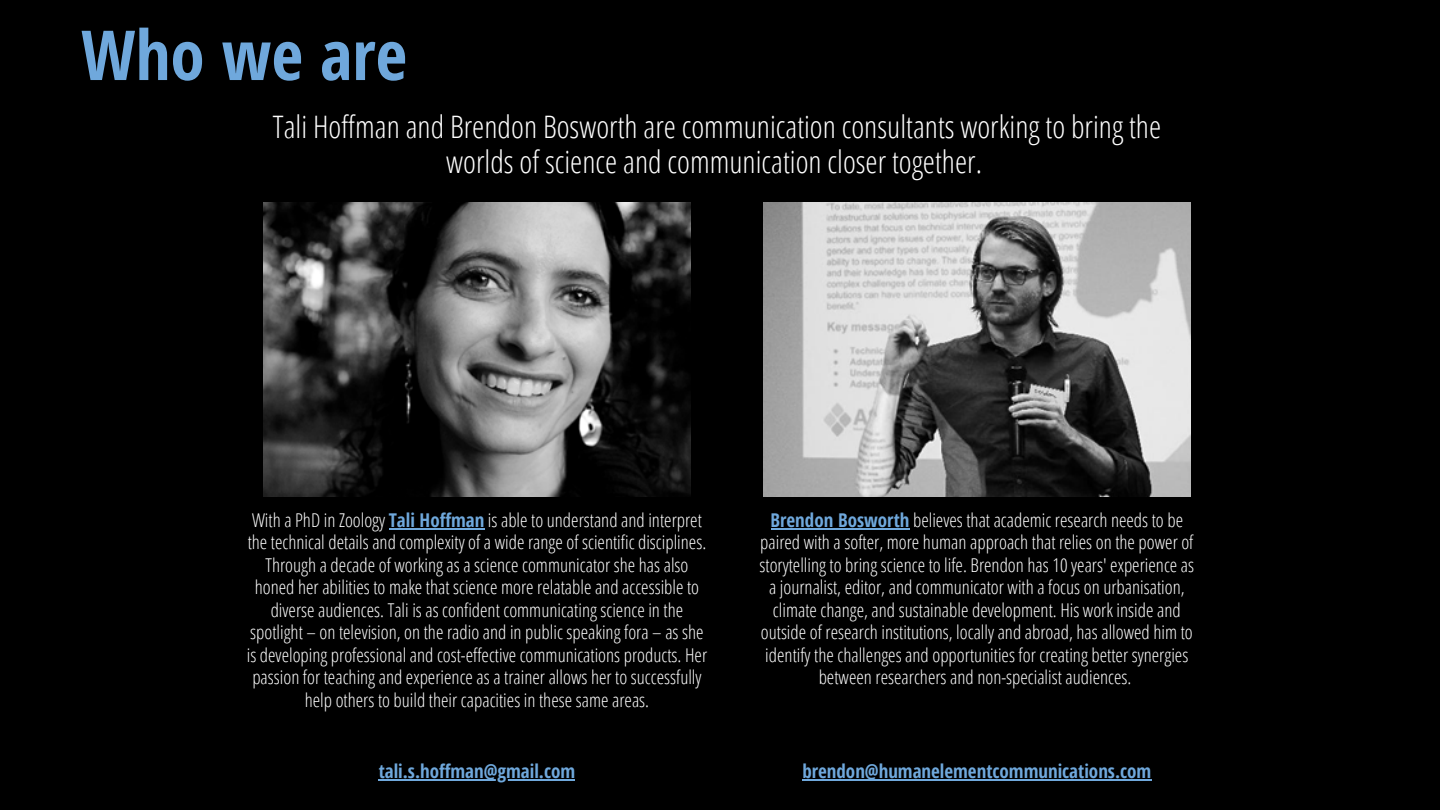
<style>
.page{position:relative;width:1440px;height:810px;background:#000}
.page>*{position:absolute;margin:0;border:0;box-sizing:border-box;transform-origin:0 0}
.t1{font:700 69px "Open Sans Condensed";color:#6fa8dc}
.t2{font:300 31px "Open Sans Condensed";color:#fff}
.t3{font:300 19px/22.5px "Open Sans Condensed";color:#fff;text-align:center}
.t4{font:700 19px "Open Sans Condensed";color:#6fa8dc}
.s1{font-weight:700;color:#6fa8dc}
</style>
<div class="page">
<img style="left:264px;top:203px;width:427px;height:294px">
<img style="left:764px;top:203px;width:426px;height:294px">
<hr style="left:389px;top:528px;width:95px;height:2px;background:#6fa8dc">
<hr style="left:771px;top:528px;width:138px;height:2px;background:#6fa8dc">
<hr style="left:379px;top:779px;width:196px;height:2px;background:#6fa8dc">
<hr style="left:802px;top:779px;width:349px;height:2px;background:#6fa8dc">
<p class="t1" style="left:81px;top:6px;width:328px">Who we are</p>
<p class="t2" style="left:273px;top:105px;width:890px">Tali Hoffman and Brendon Bosworth are communication consultants working to bring the</p>
<p class="t2" style="left:446px;top:140px;width:537px">worlds of science and communication closer together.</p>
<p class="t3" style="left:247px;top:508px;width:462px">With a PhD in Zoology <span class="s1">Tali Hoffman</span> is able to understand and interpret the technical details and complexity of a wide range of scientific disciplines.<br>Through a decade of working as a science communicator she has also honed her abilities to make that science more relatable and accessible to diverse audiences. Tali is as confident communicating science in the spotlight – on television, on the radio and in public speaking fora – as she is developing professional and cost-effective communications products. Her passion for teaching and experience as a trainer allows her to successfully help others to build their capacities in these same areas.</p>
<p class="t3" style="left:760px;top:508px;width:436px"><span class="s1">Brendon Bosworth</span> believes that academic research needs to be paired with a softer, more human approach that relies on the power of storytelling to bring science to life. Brendon has 10 years' experience as a journalist, editor, and communicator with a focus on urbanisation, climate change, and sustainable development. His work inside and outside of research institutions, locally and abroad, has allowed him to identify the challenges and opportunities for creating better synergies between researchers and non-specialist audiences.</p>
<p class="t4" style="left:379px;top:758px;width:198px">tali.s.hoffman@gmail.com</p>
<p class="t4" style="left:802px;top:758px;width:351px">brendon@humanelementcommunications.com</p>
</div>
